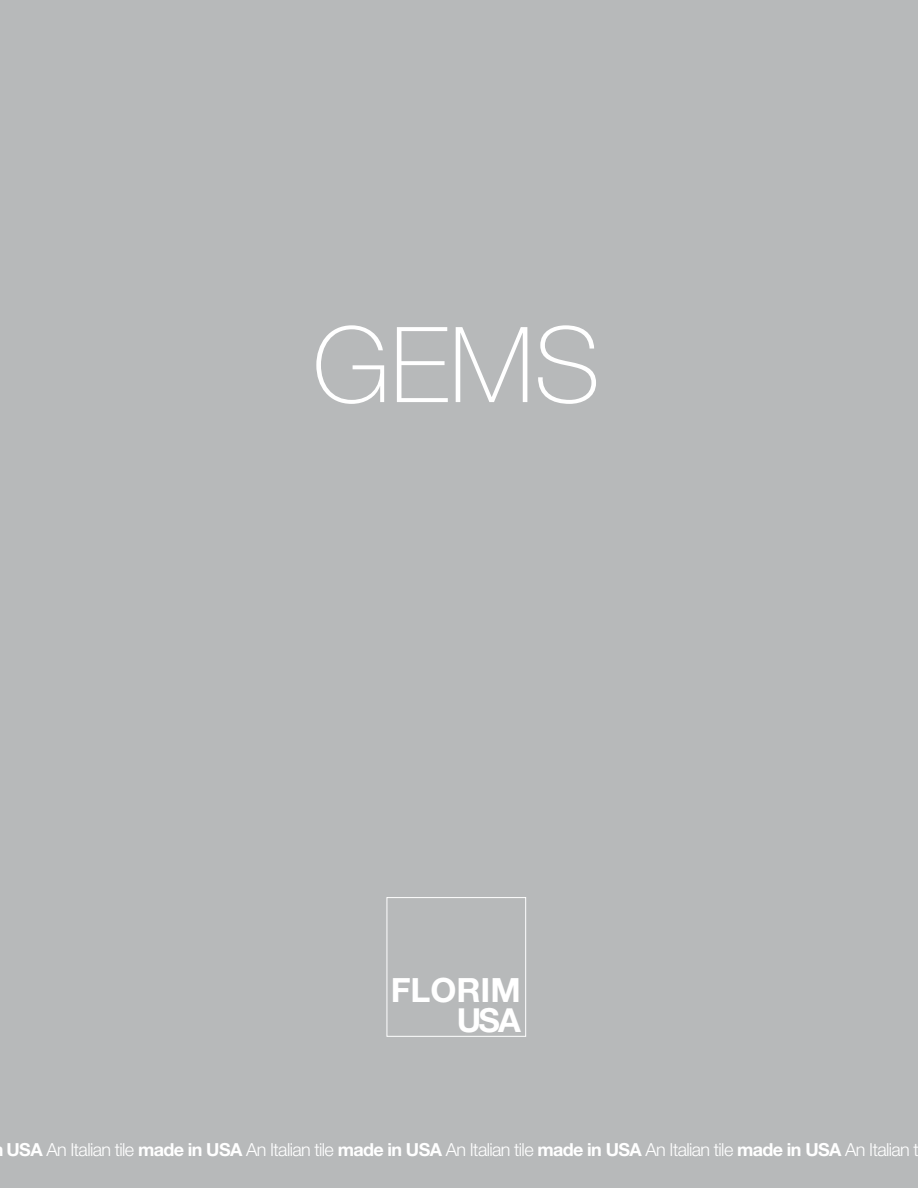
<style>
.page{position:relative;width:918px;height:1188px;background:#b7b9ba}
.page>*{position:absolute;margin:0;border:0;box-sizing:border-box;transform-origin:0 0}
.t1{font:100 105px "Helvetica Neue";color:#fff}
.t2{font:700 33.45px "Helvetica Neue";color:#fff}
.t3{font:700 33.15px "Helvetica Neue";color:#fff}
.t4{font:300 18px "Helvetica Neue";letter-spacing:-.035em;color:#fff}
.s1{font-weight:700}
</style>
<div class="page">
<div style="left:386px;top:897px;width:140px;height:140px;border:1px solid #fff"></div>
<h1 class="t1" style="left:312px;top:305px;width:289px">GEMS</h1>
<h2 class="t2" style="left:391px;top:969px;width:132px">FLORIM</h2>
<h3 class="t3" style="left:457px;top:999px;width:66px">USA</h3>
<p class="t4" style="left:7px;top:1138px;width:914px"><span class="s1">USA</span> An Italian tile <span class="s1">made in USA</span> An Italian tile <span class="s1">made in USA</span> An Italian tile <span class="s1">made in USA</span> An Italian tile <span class="s1">made in USA</span> An Italian t</p>
</div>
